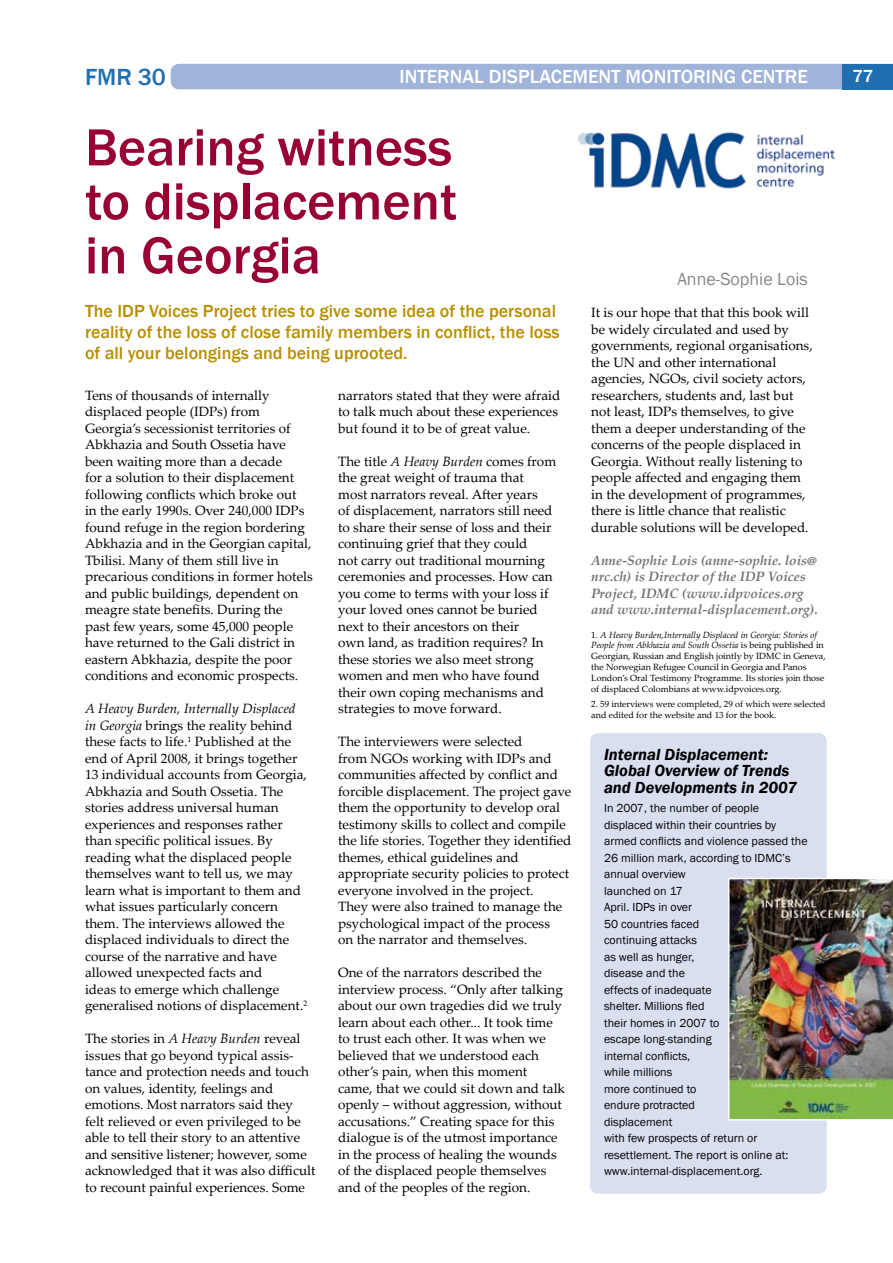
<style>
.page{position:relative;width:893px;height:1263px;background:#fff}
.page>*{position:absolute;margin:0;border:0;box-sizing:border-box;transform-origin:0 0}
.t1{font:500 54px/54px "Franklin Gothic";color:#970232;text-align:justify}
.t2{font:500 24px "Franklin Gothic";color:#1f6fb2}
.t3{font:500 19.5px "Franklin Gothic";color:#fff}
.t4{font:500 18px/21px "Franklin Gothic";color:#b88f00}
.t5{font:18px "Franklin Gothic";color:#878889}
.t6{font:500 18px "Franklin Gothic";color:#fff}
.t7{font:italic 600 16.5px/16.5px "Franklin Gothic";color:#000}
.t8{font:13.5px/16.5px "Palatino Linotype";color:#000}
.t9{font:italic 700 13.5px/16.5px "Palatino Linotype";color:#707173}
.t10{font:12px/16.5px "Franklin Gothic";color:#000}
.t11{font:9px/10.8px "Palatino Linotype";color:#000}
.s1{font-style:italic}
</style>
<div class="page">
<div style="left:171px;top:64px;width:671px;height:25px;background:#a0b3d9"></div>
<div style="left:842px;top:64px;width:51px;height:25px;background:#1f6fb2"></div>
<div style="left:590px;top:733px;width:237px;height:461px;background:#dadff0;border-radius:9px"></div>
<img style="left:579px;top:132px;width:256px;height:57px">
<img style="left:728px;top:878px;width:165px;height:242px">
<h2 class="t2" style="left:85px;top:63px;width:82px">FMR 30</h2>
<h3 class="t3" style="left:400px;top:65px;width:410px">INTERNAL DISPLACEMENT MONITORING CENTRE</h3>
<h3 class="t6" style="left:853px;top:65px;width:11px">77</h3>
<h1 class="t1" style="left:85px;top:121px;width:374px">Bearing witness to displacement in Georgia</h1>
<h3 class="t4" style="left:85px;top:301px;width:476px">The IDP Voices Project tries to give some idea of the personal reality of the loss of close family members in conflict, the loss of all your belongings and being uprooted.</h3>
<p class="t8" style="left:85px;top:386px;width:229px">Tens of thousands of internally displaced people (IDPs) from Georgia’s secessionist territories of Abkhazia and South Ossetia have been waiting more than a decade<br>for a solution to their displacement following conflicts which broke out<br>in the early 1990s. Over 240,000 IDPs found refuge in the region bordering Abkhazia and in the Georgian capital, Tbilisi. Many of them still live in precarious conditions in former hotels and public buildings, dependent on meagre state benefits. During the<br>past few years, some 45,000 people have returned to the Gali district in eastern Abkhazia, despite the poor conditions and economic prospects.</p>
<p class="t8" style="left:85px;top:700px;width:224px"><span class="s1">A Heavy Burden, Internally Displaced in Georgia</span> brings the reality behind these facts to life.<sup>1</sup> Published at the end of April 2008, it brings together 13 individual accounts from Georgia, Abkhazia and South Ossetia. The stories address universal human experiences and responses rather than specific political issues. By reading what the displaced people themselves want to tell us, we may learn what is important to them and what issues particularly concern them. The interviews allowed the displaced individuals to direct the course of the narrative and have allowed unexpected facts and<br>ideas to emerge which challenge generalised notions of displacement.<sup>2</sup></p>
<p class="t8" style="left:85px;top:1030px;width:232px">The stories in <span class="s1">A Heavy Burden</span> reveal issues that go beyond typical assis&shy;tance and protection needs and touch on values, identity, feelings and emotions. Most narrators said they felt relieved or even privileged to be able to tell their story to an attentive and sensitive listener; however, some acknowledged that it was also difficult to recount painful experiences. Some</p>
<p class="t8" style="left:338px;top:386px;width:224px">narrators stated that they were afraid to talk much about these experiences but found it to be of great value.</p>
<p class="t8" style="left:338px;top:452px;width:220px">The title <span class="s1">A Heavy Burden</span> comes from the great weight of trauma that most narrators reveal. After years<br>of displacement, narrators still need to share their sense of loss and their continuing grief that they could<br>not carry out traditional mourning ceremonies and processes. How can you come to terms with your loss if your loved ones cannot be buried next to their ancestors on their<br>own land, as tradition requires? In these stories we also meet strong women and men who have found their own coping mechanisms and strategies to move forward.</p>
<p class="t8" style="left:338px;top:733px;width:235px">The interviewers were selected<br>from NGOs working with IDPs and communities affected by conflict and forcible displacement. The project gave them the opportunity to develop oral testimony skills to collect and compile the life stories. Together they identified themes, ethical guidelines and appropriate security policies to protect everyone involved in the project.<br>They were also trained to manage the psychological impact of the process<br>on the narrator and themselves.</p>
<p class="t8" style="left:338px;top:964px;width:228px">One of the narrators described the interview process. “Only after talking about our own tragedies did we truly learn about each other... It took time to trust each other. It was when we believed that we understood each other’s pain, when this moment came, that we could sit down and talk openly – without aggression, without accusations.” Creating space for this dialogue is of the utmost importance in the process of healing the wounds of the displaced people themselves and of the peoples of the region.</p>
<h3 class="t5" style="left:677px;top:268px;width:132px">Anne-Sophie Lois</h3>
<p class="t8" style="left:591px;top:304px;width:223px">It is our hope that that this book will be widely circulated and used by governments, regional organisations, the UN and other international agencies, NGOs, civil society actors, researchers, students and, last but not least, IDPs themselves, to give them a deeper understanding of the concerns of the people displaced in Georgia. Without really listening to people affected and engaging them in the development of programmes, there is little chance that realistic durable solutions will be developed.</p>
<p class="t9" style="left:591px;top:551px;width:228px">Anne-Sophie Lois (anne-sophie. lois@ nrc.ch) is Director of the IDP Voices Project, IDMC (www.idpvoices.org and www.internal-displacement.org).</p>
<p class="t11" style="left:591px;top:629px;width:236px">1. <span class="s1">A Heavy Burden,Internally Displaced in Georgia: Stories of People from Abkhazia and South Ossetia</span> is being published in Georgian, Russian and English jointly by IDMC in Geneva, the Norwegian Refugee Council in Georgia and Panos London’s Oral Testimony Programme. Its stories join those of displaced Colombians at www.idpvoices.org.</p>
<p class="t11" style="left:591px;top:698px;width:236px">2. 59 interviews were completed, 29 of which were selected and edited for the website and 13 for the book.</p>
<p class="t7" style="left:604px;top:746px;width:194px">Internal Displacement:<br>Global Overview of Trends and Developments in 2007</p>
<p class="t10" style="left:604px;top:800px;width:205px">In 2007, the number of people displaced within their countries by armed conflicts and violence passed the<br>26 million mark, according to IDMC’s annual overview<br>launched on 17<br>April. IDPs in over<br>50 countries faced<br>continuing attacks<br>as well as hunger,<br>disease and the<br>effects of inadequate<br>shelter. Millions fled<br>their homes in 2007 to<br>escape long-standing<br>internal conflicts,<br>while millions<br>more continued to<br>endure protracted<br>displacement<br>with few prospects of return or resettlement. The report is online at: www.internal-displacement.org.</p>
</div>
